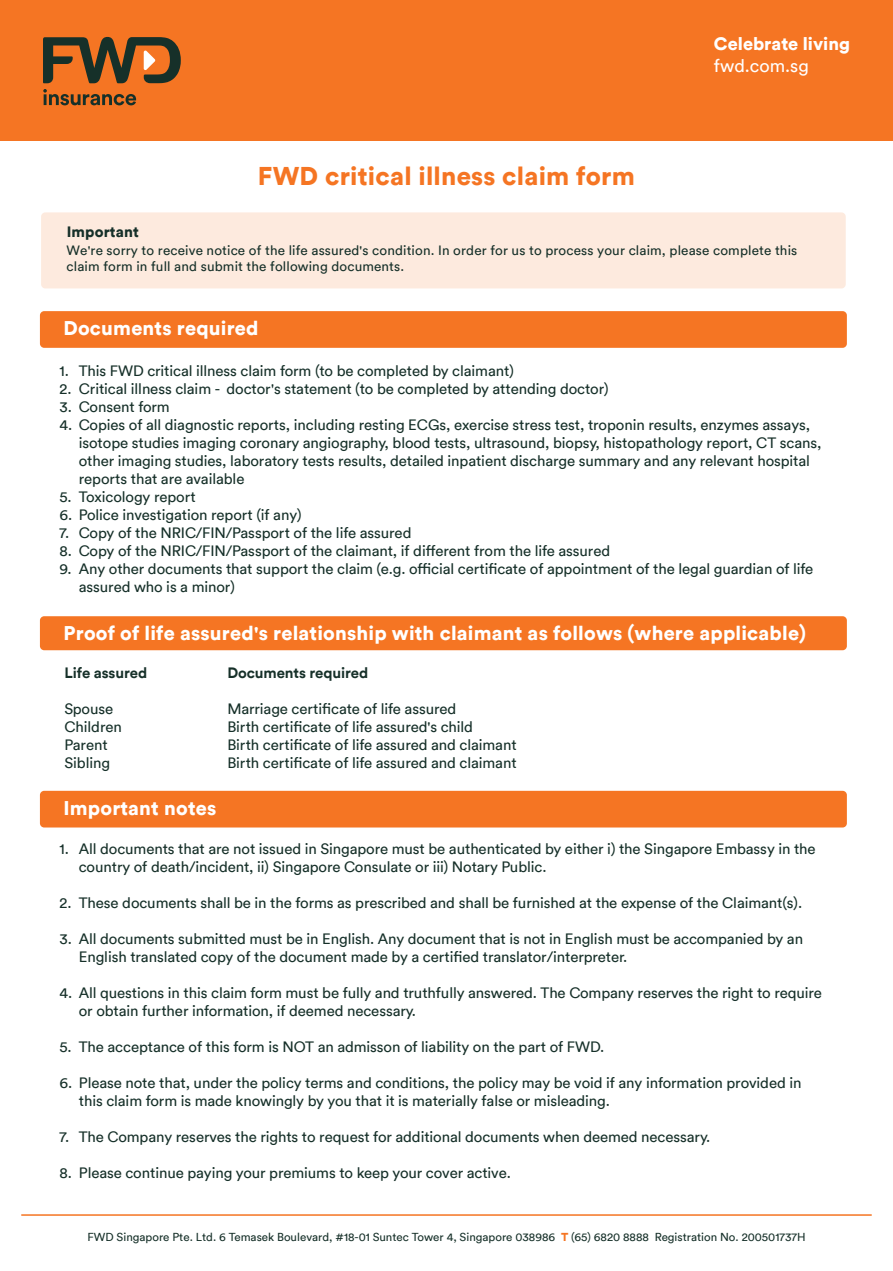
<style>
.page{position:relative;width:893px;height:1271px;background:#fff}
.page>*{position:absolute;margin:0;border:0;box-sizing:border-box;transform-origin:0 0}
.t1{font:900 25.65px "FWD Circular TT";letter-spacing:.01em;color:#f57523}
.t2{font:900 19.8px "FWD Circular TT";letter-spacing:.01em;color:#fff}
.t3{font:900 18px "FWD Circular TT";color:#fff}
.t4{font:18px "FWD Circular TT";color:#fff}
.t5{font:15px/18px "FWD Circular TT";letter-spacing:-.005em;color:#163029}
.t6{font:700 15px "FWD Circular TT";letter-spacing:-.005em;color:#163029}
.t7{font:900 15px "FWD Circular TT";letter-spacing:.01em;color:#163029}
.t8{font:13.5px/16.2px "FWD Circular TT";letter-spacing:.01em;color:#163029}
.t9{font:11.55px "FWD Circular TT";color:#163029}
.s1{font-weight:900;color:#f57523}
</style>
<div class="page">
<hr style="left:21px;top:1214px;width:851px;height:2px;background:#f57523">
<div style="left:0;top:0;width:893px;height:140px;background:#f57523"></div>
<svg style="left:43px;top:89px;width:93px;height:16px"></svg>
<svg style="left:43px;top:37px;width:138px;height:46px"></svg>
<div style="left:41px;top:212px;width:805px;height:76px;background:#fdeade;border-radius:4px"></div>
<div style="left:40px;top:311px;width:807px;height:37px;background:#f57523;border-radius:4px"></div>
<div style="left:40px;top:791px;width:807px;height:36px;background:#f57523;border-radius:4px"></div>
<div style="left:40px;top:616px;width:807px;height:34px;background:#f57523;border-radius:4px"></div>
<p class="t7" style="left:67px;top:221px;width:74px">Important</p>
<h1 class="t1" style="left:258px;top:158px;width:379px">FWD critical illness claim form</h1>
<p class="t3" style="left:714px;top:31px;width:138px">Celebrate living</p>
<p class="t4" style="left:714px;top:54px;width:96px">fwd.com.sg</p>
<p class="t8" style="left:67px;top:242px;width:732px">We're sorry to receive notice of the life assured's condition. In order for us to process your claim, please complete this claim form in full and submit the following documents.</p>
<h2 class="t2" style="left:63px;top:314px;width:197px">Documents required</h2>
<p class="t5" style="left:79px;top:361px;width:531px">This FWD critical illness claim form (to be completed by claimant)<br>Critical illness claim - doctor's statement (to be completed by attending doctor)<br>Consent form</p>
<p class="t5" style="left:79px;top:415px;width:744px;text-indent:-19px">4. Copies of all diagnostic reports, including resting ECGs, exercise stress test, troponin results, enzymes assays, isotope studies imaging coronary angiography, blood tests, ultrasound, biopsy, histopathology report, CT scans, other imaging studies, laboratory tests results, detailed inpatient discharge summary and any relevant hospital reports that are available<br>Toxicology report</p>
<p class="t5" style="left:79px;top:505px;width:736px;text-indent:-19px">6. Police investigation report (if any)<br>Copy of the NRIC/FIN/Passport of the life assured<br>Copy of the NRIC/FIN/Passport of the claimant, if different from the life assured<br>Any other documents that support the claim (e.g. official certificate of appointment of the legal guardian of life assured who is a minor)</p>
<p class="t5" style="left:60px;top:361px;width:14px">1.<br>2.<br>3.</p>
<p class="t5" style="left:60px;top:487px;width:14px">5.</p>
<p class="t5" style="left:60px;top:523px;width:14px">7.<br>8.<br>9.</p>
<h2 class="t2" style="left:63px;top:619px;width:744px">Proof of life assured's relationship with claimant as follows (where applicable)</h2>
<p class="t6" style="left:64px;top:662px;width:84px">Life assured</p>
<p class="t5" style="left:64px;top:699px;width:59px">Spouse<br>Children<br>Parent<br>Sibling</p>
<p class="t6" style="left:227px;top:662px;width:142px">Documents required</p>
<p class="t5" style="left:227px;top:699px;width:291px">Marriage certificate of life assured<br>Birth certificate of life assured's child<br>Birth certificate of life assured and claimant Birth certificate of life assured and claimant</p>
<h2 class="t2" style="left:63px;top:794px;width:154px">Important notes</h2>
<p class="t5" style="left:79px;top:839px;width:738px">All documents that are not issued in Singapore must be authenticated by either i) the Singapore Embassy in the country of death/incident, ii) Singapore Consulate or iii) Notary Public.</p>
<p class="t5" style="left:79px;top:893px;width:725px">These documents shall be in the forms as prescribed and shall be furnished at the expense of the Claimant(s).</p>
<p class="t5" style="left:79px;top:929px;width:726px">All documents submitted must be in English. Any document that is not in English must be accompanied by an<br>English translated copy of the document made by a certified translator/interpreter.</p>
<p class="t5" style="left:79px;top:983px;width:745px;text-indent:-19px">4. All questions in this claim form must be fully and truthfully answered. The Company reserves the right to require or obtain further information, if deemed necessary.</p>
<p class="t5" style="left:79px;top:1037px;width:527px">The acceptance of this form is NOT an admisson of liability on the part of FWD.</p>
<p class="t5" style="left:79px;top:1073px;width:724px;text-indent:-19px">6. Please note that, under the policy terms and conditions, the policy may be void if any information provided in this claim form is made knowingly by you that it is materially false or misleading.</p>
<p class="t5" style="left:79px;top:1127px;width:633px">The Company reserves the rights to request for additional documents when deemed necessary.</p>
<p class="t5" style="left:79px;top:1163px;width:434px">Please continue paying your premiums to keep your cover active.</p>
<p class="t5" style="left:60px;top:839px;width:11px">1.</p>
<p class="t5" style="left:60px;top:893px;width:14px">2.</p>
<p class="t5" style="left:60px;top:929px;width:14px">3.</p>
<p class="t5" style="left:60px;top:1037px;width:14px">5.</p>
<p class="t5" style="left:60px;top:1127px;width:11px">7.</p>
<p class="t5" style="left:60px;top:1163px;width:14px">8.</p>
<p class="t9" style="left:87px;top:1229px;width:720px">FWD Singapore Pte. Ltd. 6 Temasek Boulevard, #18-01 Suntec Tower 4, Singapore 038986 <span class="s1">T</span> (65) 6820 8888 Registration No. 200501737H</p>
</div>
